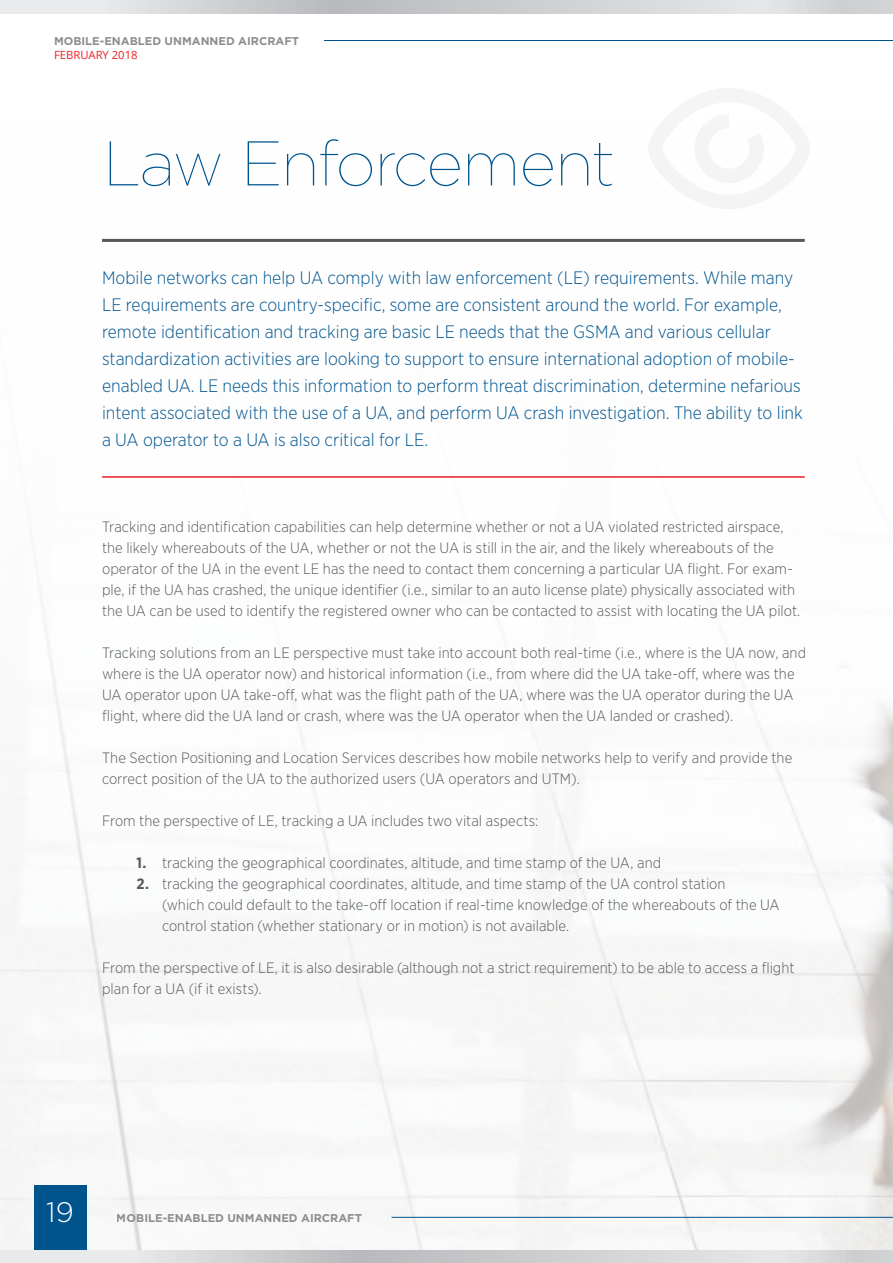
<style>
.page{position:relative;width:893px;height:1263px;background:#fff}
.page>*{position:absolute;margin:0;border:0;box-sizing:border-box;transform-origin:0 0}
.t1{font:100 63px "Gotham";letter-spacing:-.025em;color:#00548e}
.t2{font:300 28.2px "Gotham";color:#fff}
.t3{font:300 18px/27px "Gotham Narrow";color:#00548e}
.t4{font:300 15px/21px "Gotham Narrow";color:#57585a}
.t5{font:700 11.25px "Gotham";color:#8a8c8f}
.t6{font:11.25px "Open Sans";color:#ee1d23}
.s1{font-weight:700}
</style>
<div class="page">
<img style="left:0;top:238px;width:893px;height:1012px">
<svg style="left:0;top:0;width:893px;height:14px"></svg>
<div style="left:34px;top:1185px;width:52px;height:78px;background:#00548e"></div>
<svg style="left:0;top:1250px;width:893px;height:13px"></svg>
<svg style="left:648px;top:125px;width:162px;height:84px"></svg>
<hr style="left:102px;top:239px;width:703px;height:3px;background:#57585a">
<hr style="left:102px;top:476px;width:703px;height:2px;background:#ee1d23">
<hr style="left:324px;top:40px;width:569px;height:1px;background:#00548e">
<hr style="left:392px;top:1217px;width:501px;height:1px;background:#00548e">
<p class="t5" style="left:54px;top:34px;width:247px">MOBILE-ENABLED UNMANNED AIRCRAFT</p>
<p class="t6" style="left:54px;top:47px;width:85px">FEBRUARY 2018</p>
<h1 class="t1" style="left:103px;top:124px;width:513px">Law Enforcement</h1>
<p class="t3" style="left:102px;top:264px;width:702px">Mobile networks can help UA comply with law enforcement (LE) requirements. While many LE requirements are country-specific, some are consistent around the world. For example, remote identification and tracking are basic LE needs that the GSMA and various cellular standardization activities are looking to support to ensure international adoption of mobile&shy;enabled UA. LE needs this information to perform threat discrimination, determine nefarious intent associated with the use of a UA, and perform UA crash investigation. The ability to link a UA operator to a UA is also critical for LE.</p>
<p class="t4" style="left:102px;top:516px;width:700px">Tracking and identification capabilities can help determine whether or not a UA violated restricted airspace, the likely whereabouts of the UA, whether or not the UA is still in the air, and the likely whereabouts of the operator of the UA in the event LE has the need to contact them concerning a particular UA flight. For exam&shy;ple, if the UA has crashed, the unique identifier (i.e., similar to an auto license plate) physically associated with the UA can be used to identify the registered owner who can be contacted to assist with locating the UA pilot.</p>
<p class="t4" style="left:102px;top:642px;width:706px">Tracking solutions from an LE perspective must take into account both real-time (i.e., where is the UA now, and where is the UA operator now) and historical information (i.e., from where did the UA take-off, where was the UA operator upon UA take-off, what was the flight path of the UA, where was the UA operator during the UA flight, where did the UA land or crash, where was the UA operator when the UA landed or crashed).</p>
<p class="t4" style="left:102px;top:747px;width:692px">The Section Positioning and Location Services describes how mobile networks help to verify and provide the correct position of the UA to the authorized users (UA operators and UTM).</p>
<p class="t4" style="left:102px;top:810px;width:438px">From the perspective of LE, tracking a UA includes two vital aspects:</p>
<p class="t4" style="left:137px;top:852px;width:526px"><span class="s1">1.</span> tracking the geographical coordinates, altitude, and time stamp of the UA, and</p>
<p class="t4" style="left:162px;top:873px;width:619px;text-indent:-26px"><span class="s1">2.</span> tracking the geographical coordinates, altitude, and time stamp of the UA control station<br>(which could default to the take-off location if real-time knowledge of the whereabouts of the UA control station (whether stationary or in motion) is not available.</p>
<p class="t4" style="left:102px;top:957px;width:694px">From the perspective of LE, it is also desirable (although not a strict requirement) to be able to access a flight plan for a UA (if it exists).</p>
<h2 class="t2" style="left:46px;top:1194px;width:29px">19</h2>
<p class="t5" style="left:117px;top:1210px;width:247px">MOBILE-ENABLED UNMANNED AIRCRAFT</p>
</div>
